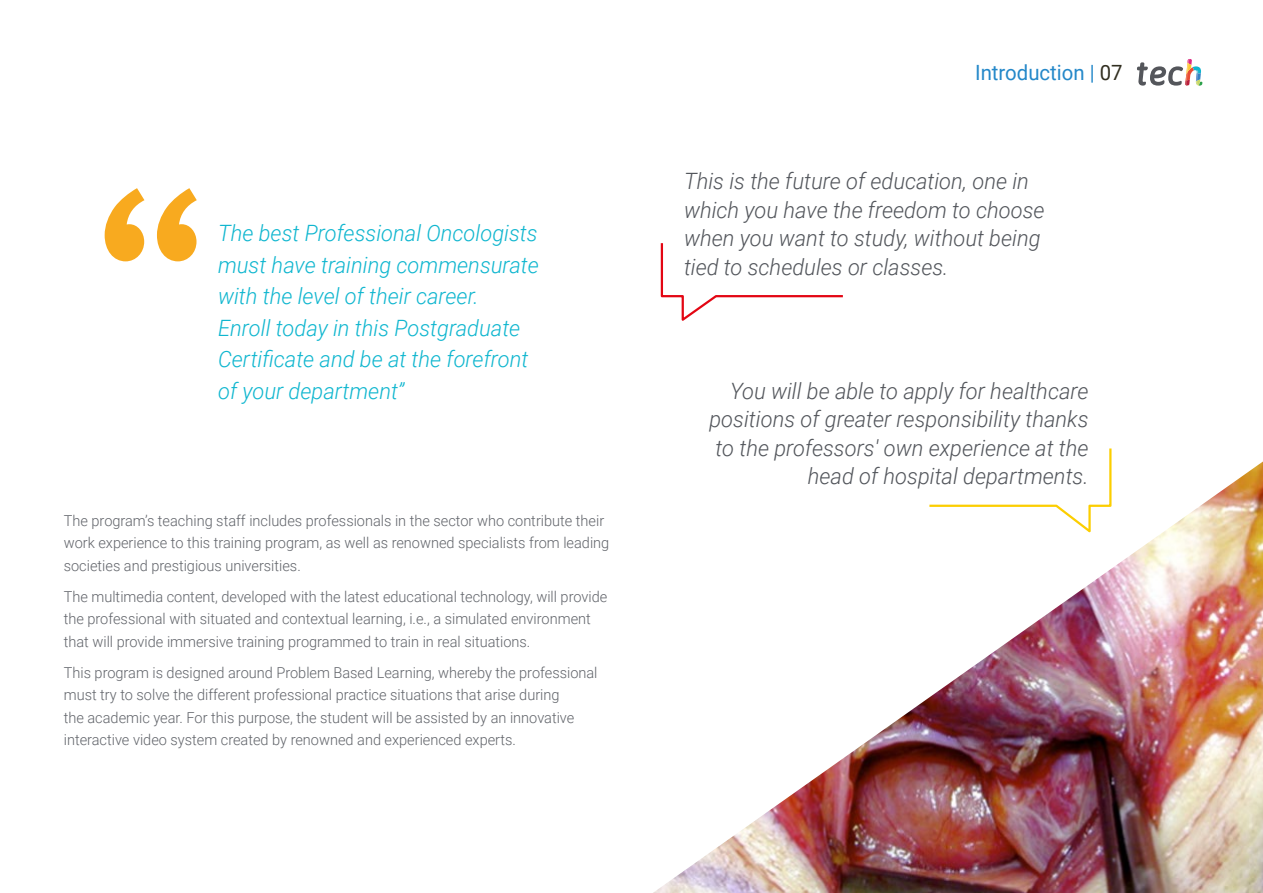
<style>
.page{position:relative;width:1263px;height:893px;background:#fff}
.page>*{position:absolute;margin:0;border:0;box-sizing:border-box;transform-origin:0 0}
.t1{font:italic 300 22.5px/28.5px "Roboto";color:#52555b;text-align:right}
.t2{font:italic 300 22.5px/31.5px "Roboto";color:#0fb6cf}
.t3{font:21px "Roboto";color:#2488c9}
.t4{font:300 15px/22.5px "Roboto";color:#61646a}
.s1{color:#312e20}
</style>
<div class="page">
<svg style="left:105px;top:188px;width:92px;height:73px"></svg>
<img style="left:653px;top:461px;width:610px;height:432px">
<svg style="left:1137px;top:59px;width:65px;height:27px"></svg>
<svg style="left:927px;top:448px;width:186px;height:88px"></svg>
<svg style="left:660px;top:243px;width:183px;height:78px"></svg>
<h1 class="t2" style="left:218px;top:217px;width:322px">The best Professional Oncologists must have training commensurate with the level of their career.<br>Enroll today in this Postgraduate<br>Certificate and be at the forefront of your department”</h1>
<p class="t4" style="left:64px;top:509px;width:547px">The program’s teaching staff includes professionals in the sector who contribute their work experience to this training program, as well as renowned specialists from leading societies and prestigious universities.</p>
<p class="t4" style="left:64px;top:585px;width:545px">The multimedia content, developed with the latest educational technology, will provide the professional with situated and contextual learning, i.e., a simulated environment that will provide immersive training programmed to train in real situations.</p>
<p class="t4" style="left:64px;top:661px;width:535px">This program is designed around Problem Based Learning, whereby the professional must try to solve the different professional practice situations that arise during<br>the academic year. For this purpose, the student will be assisted by an innovative interactive video system created by renowned and experienced experts.</p>
<h2 class="t3" style="left:975px;top:57px;width:149px">Introduction | <span class="s1">07</span></h2>
<h1 class="t1" style="left:684px;top:166px;width:362px;text-align:left">This is the future of education, one in which you have the freedom to choose when you want to study, without being tied to schedules or classes.</h1>
<h1 class="t1" style="left:709px;top:375px;width:381px">You will be able to apply for healthcare positions of greater responsibility thanks to the professors' own experience at the head of hospital departments.</h1>
</div>
